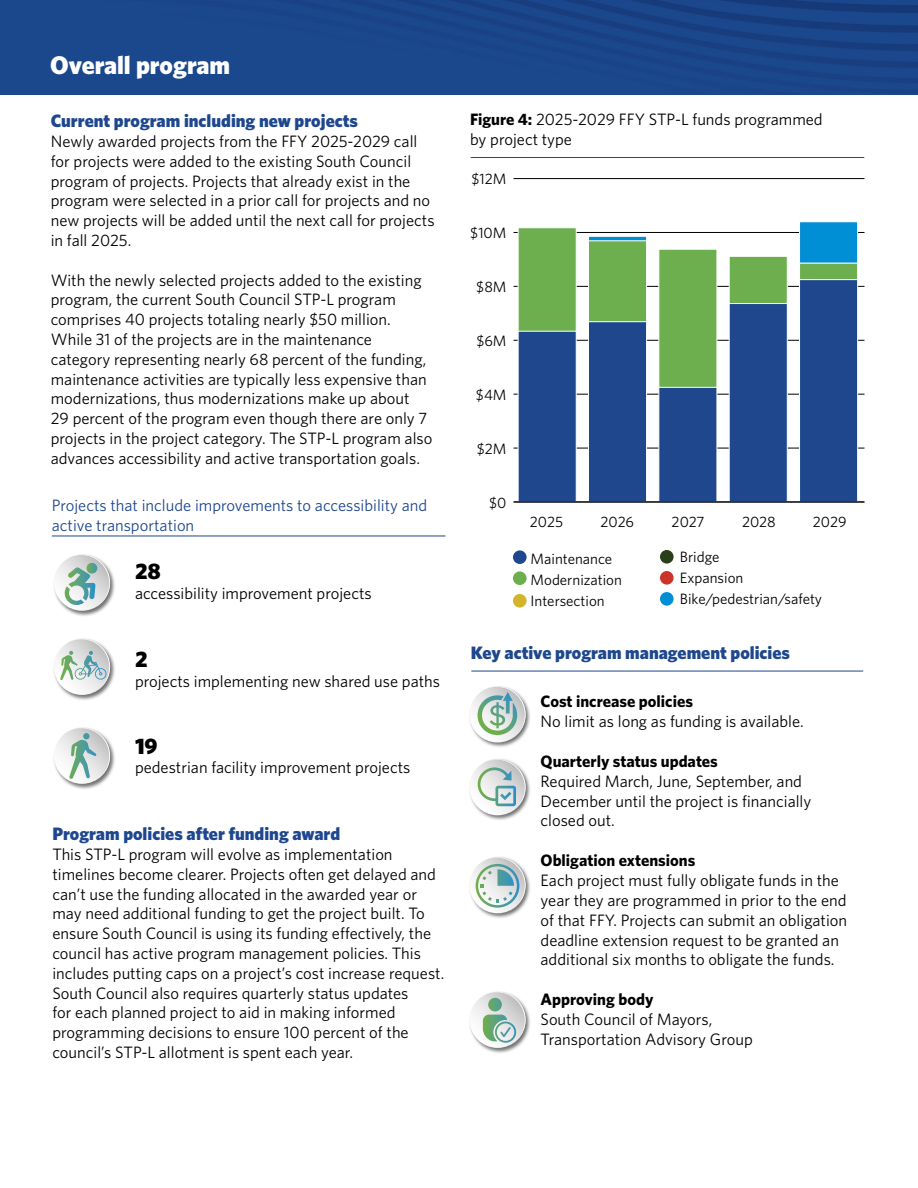
<style>
.page{position:relative;width:918px;height:1188px;background:#fff}
.page>*{position:absolute;margin:0;border:0;box-sizing:border-box;transform-origin:0 0}
.t1{font:900 25.5px "Whitney";color:#fff}
.t2{font:900 22.5px "Whitney";color:#000}
.t3{font:900 18px "Whitney";color:#1e478e}
.t4{font:16.5px/19.8px "Whitney";color:#000}
.t5{font:16.5px/19.8px "Whitney";color:#1e478e}
.t6{font:15px "Whitney";color:#000}
.s1{font-weight:700}
</style>
<div class="page">
<img style="left:0;top:0;width:918px;height:94px">
<div style="left:468px;top:991px;width:63px;height:63px;background:#000;opacity:.55"></div>
<svg style="left:470px;top:992px;width:56px;height:56px"></svg>
<svg style="left:483px;top:992px;width:43px;height:54px;background:#b8ccc1"></svg>
<div style="left:468px;top:856px;width:63px;height:63px;background:#000;opacity:.55"></div>
<div style="left:470px;top:857px;width:56px;height:56px;background:#f8f8f8;border-radius:28px"></div>
<svg style="left:476px;top:857px;width:50px;height:54px"></svg>
<div style="left:468px;top:758px;width:63px;height:63px;background:#000;opacity:.55"></div>
<div style="left:470px;top:759px;width:56px;height:56px;background:#f8f8f8;border-radius:28px"></div>
<svg style="left:478px;top:759px;width:48px;height:54px"></svg>
<div style="left:468px;top:685px;width:63px;height:64px;background:#000;opacity:.55"></div>
<div style="left:470px;top:686px;width:56px;height:56px;background:#f8f7f7;border-radius:28px"></div>
<svg style="left:478px;top:686px;width:48px;height:54px"></svg>
<hr style="left:471px;top:157px;width:393px;height:1px;background:#1e478e">
<hr style="left:514px;top:394px;width:351px;height:1px;background:#000">
<hr style="left:514px;top:340px;width:351px;height:1px;background:#000">
<hr style="left:514px;top:286px;width:351px;height:1px;background:#000">
<hr style="left:514px;top:232px;width:351px;height:1px;background:#000">
<hr style="left:514px;top:178px;width:351px;height:1px;background:#000">
<hr style="left:514px;top:448px;width:351px;height:1px;background:#000">
<div style="left:518px;top:330px;width:59px;height:172px;background:#1e478e;border:1px solid #fff"></div>
<div style="left:518px;top:227px;width:59px;height:105px;background:#6dae4f;border:1px solid #fff"></div>
<div style="left:588px;top:320px;width:59px;height:182px;background:#1e478e;border:1px solid #fff"></div>
<div style="left:588px;top:240px;width:59px;height:82px;background:#6dae4f;border:1px solid #fff"></div>
<svg style="left:588px;top:236px;width:59px;height:5px"></svg>
<div style="left:658px;top:386px;width:59px;height:116px;background:#1e478e;border:1px solid #fff"></div>
<div style="left:658px;top:249px;width:59px;height:139px;background:#6dae4f;border:1px solid #fff"></div>
<div style="left:729px;top:302px;width:59px;height:200px;background:#1e478e;border:1px solid #fff"></div>
<div style="left:729px;top:256px;width:59px;height:48px;background:#6dae4f;border:1px solid #fff"></div>
<div style="left:799px;top:279px;width:59px;height:223px;background:#1e478e;border:1px solid #fff"></div>
<div style="left:799px;top:262px;width:59px;height:18px;background:#6dae4f;border:1px solid #fff"></div>
<div style="left:799px;top:221px;width:59px;height:42px;background:#008fd5;border:1px solid #fff"></div>
<hr style="left:514px;top:501px;width:351px;height:2px;background:#000">
<div style="left:513px;top:550px;width:14px;height:14px;background:#1e478e;border-radius:50%"></div>
<div style="left:513px;top:571px;width:14px;height:14px;background:#6dae4f;border-radius:50%"></div>
<div style="left:513px;top:594px;width:14px;height:14px;background:#d3b42b;border-radius:50%"></div>
<div style="left:660px;top:550px;width:14px;height:14px;background:#2c3f1b;border-radius:50%"></div>
<div style="left:660px;top:571px;width:14px;height:14px;background:#cb3428;border-radius:50%"></div>
<div style="left:660px;top:592px;width:14px;height:14px;background:#008fd5;border-radius:50%"></div>
<div style="left:53px;top:554px;width:63px;height:63px;background:#000;opacity:.55"></div>
<svg style="left:54px;top:555px;width:56px;height:56px"></svg>
<div style="left:53px;top:638px;width:63px;height:63px;background:#000;opacity:.55"></div>
<div style="left:54px;top:639px;width:56px;height:56px;background:#f8f8f8;border-radius:28px"></div>
<svg style="left:60px;top:639px;width:50px;height:54px"></svg>
<div style="left:53px;top:727px;width:63px;height:63px;background:#000;opacity:.55"></div>
<div style="left:54px;top:728px;width:56px;height:56px;background:linear-gradient(to bottom,#ecebeb,#f6f6f6);border-radius:28px"></div>
<svg style="left:69px;top:728px;width:41px;height:54px"></svg>
<hr style="left:52px;top:536px;width:394px;height:1px;background:#1e478e">
<hr style="left:471px;top:671px;width:392px;height:1px;background:#1e478e">
<p class="t1" style="left:50px;top:48px;width:181px">Overall program</p>
<p class="t3" style="left:51px;top:109px;width:309px">Current program including new projects</p>
<p class="t4" style="left:51px;top:131px;width:385px">Newly awarded projects from the FFY 2025-2029 call for projects were added to the existing South Council program of projects. Projects that already exist in the program were selected in a prior call for projects and no new projects will be added until the next call for projects in fall 2025.</p>
<p class="t4" style="left:51px;top:270px;width:383px">With the newly selected projects added to the existing program, the current South Council STP-L program comprises 40 projects totaling nearly $50 million.<br>While 31 of the projects are in the maintenance category representing nearly 68 percent of the funding, maintenance activities are typically less expensive than modernizations, thus modernizations make up about<br>29 percent of the program even though there are only 7 projects in the project category. The STP-L program also advances accessibility and active transportation goals.</p>
<p class="t5" style="left:52px;top:495px;width:377px">Projects that include improvements to accessibility and active transportation</p>
<p class="t2" style="left:135px;top:556px;width:28px">28</p>
<p class="t4" style="left:135px;top:583px;width:238px">accessibility improvement projects</p>
<p class="t2" style="left:135px;top:645px;width:14px">2</p>
<p class="t4" style="left:135px;top:671px;width:307px">projects implementing new shared use paths</p>
<p class="t2" style="left:135px;top:731px;width:24px">19</p>
<p class="t4" style="left:135px;top:757px;width:277px">pedestrian facility improvement projects</p>
<p class="t3" style="left:52px;top:822px;width:289px">Program policies after funding award</p>
<p class="t4" style="left:52px;top:844px;width:393px">This STP-L program will evolve as implementation timelines become clearer. Projects often get delayed and can’t use the funding allocated in the awarded year or may need additional funding to get the project built. To ensure South Council is using its funding effectively, the council has active program management policies. This includes putting caps on a project’s cost increase request.<br>South Council also requires quarterly status updates<br>for each planned project to aid in making informed programming decisions to ensure 100 percent of the council’s STP-L allotment is spent each year.</p>
<p class="t4" style="left:470px;top:109px;width:354px"><span class="s1">Figure 4:</span> 2025-2029 FFY STP-L funds programmed</p>
<p class="t4" style="left:470px;top:128px;width:103px">by project type</p>
<p class="t6" style="left:472px;top:169px;width:36px">$12M</p>
<p class="t6" style="left:470px;top:223px;width:38px">$10M</p>
<p class="t6" style="left:476px;top:277px;width:32px">$8M</p>
<p class="t6" style="left:476px;top:331px;width:32px">$6M</p>
<p class="t6" style="left:476px;top:385px;width:32px">$4M</p>
<p class="t6" style="left:477px;top:439px;width:31px">$2M</p>
<p class="t6" style="left:489px;top:493px;width:19px">$0</p>
<p class="t6" style="left:530px;top:512px;width:35px">2025</p>
<p class="t6" style="left:601px;top:512px;width:35px">2026</p>
<p class="t6" style="left:672px;top:512px;width:34px">2027</p>
<p class="t6" style="left:742px;top:512px;width:35px">2028</p>
<p class="t6" style="left:813px;top:512px;width:35px">2029</p>
<p class="t6" style="left:531px;top:549px;width:83px">Maintenance</p>
<p class="t6" style="left:531px;top:570px;width:93px">Modernization</p>
<p class="t6" style="left:531px;top:591px;width:76px">Intersection</p>
<p class="t6" style="left:680px;top:547px;width:41px">Bridge</p>
<p class="t6" style="left:680px;top:568px;width:65px">Expansion</p>
<p class="t6" style="left:680px;top:589px;width:144px">Bike/pedestrian/safety</p>
<p class="t3" style="left:471px;top:641px;width:321px">Key active program management policies</p>
<p class="t4" style="left:541px;top:691px;width:265px"><span class="s1">Cost increase policies<br></span>No limit as long as funding is available.</p>
<p class="t4" style="left:541px;top:751px;width:272px"><span class="s1">Quarterly status updates<br></span>Required March, June, September, and<br>December until the project is financially closed out.</p>
<p class="t4" style="left:541px;top:850px;width:308px"><span class="s1">Obligation extensions<br></span>Each project must fully obligate funds in the year they are programmed in prior to the end of that FFY. Projects can submit an obligation deadline extension request to be granted an additional six months to obligate the funds.</p>
<p class="t4" style="left:541px;top:989px;width:214px"><span class="s1">Approving body<br></span>South Council of Mayors,<br>Transportation Advisory Group</p>
</div>
